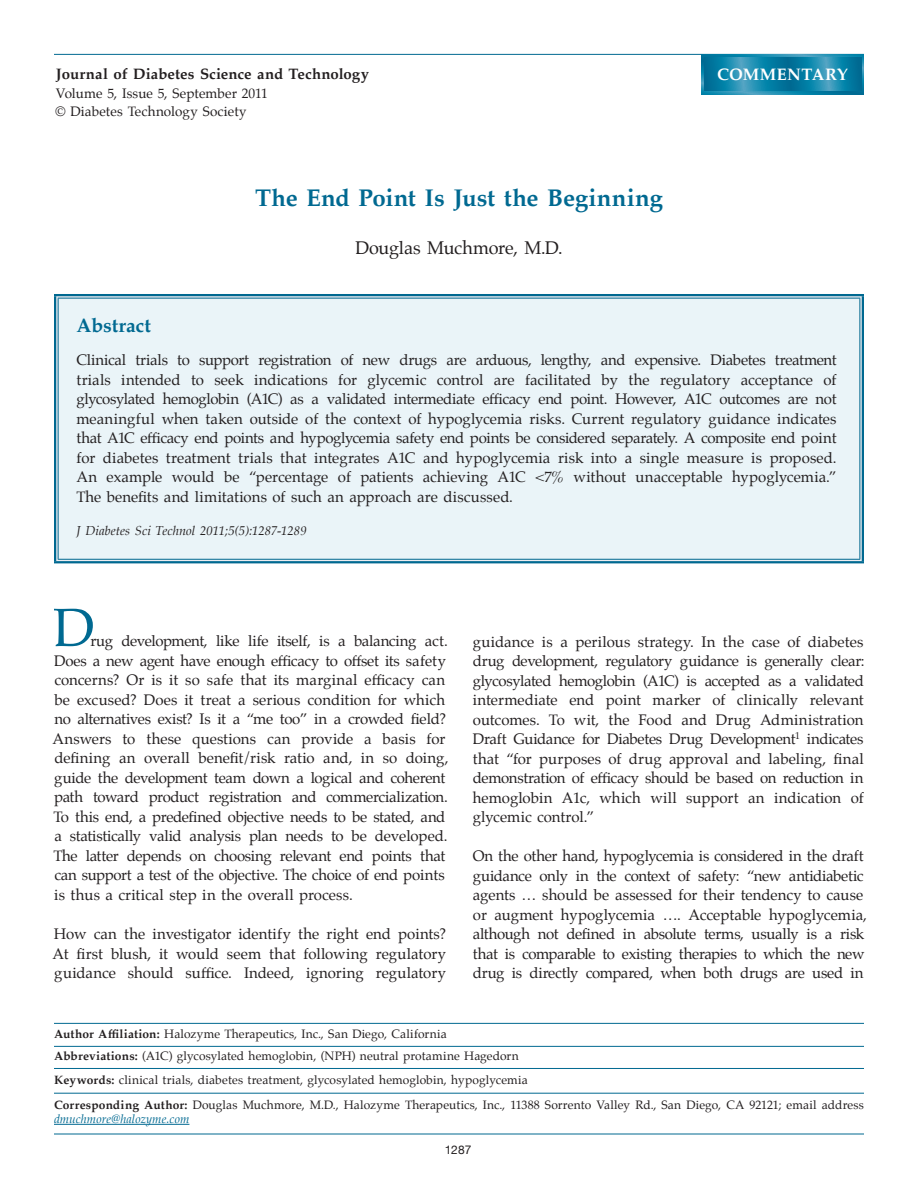
<style>
.page{position:relative;width:918px;height:1188px;background:#fff}
.page>*{position:absolute;margin:0;border:0;box-sizing:border-box;transform-origin:0 0}
.Body_Text{font:54px "Palatino";color:#006991}
.t1{font:700 24px "Palatino";letter-spacing:-.005em;color:#006991}
.Subheads{font:700 19.5px "Palatino";letter-spacing:-.005em;color:#006991}
.Authors-Names{font:18px "Palatino";letter-spacing:-.015em;color:#231f20}
.t2{font:700 16.5px "Palatino";letter-spacing:.015em;color:#fff}
.Abstract_Text{font:15px/19.5px "Palatino";letter-spacing:-.01em;color:#231f20;text-align:justify}
.Body_Text-2{font:15px/19.5px "Palatino";letter-spacing:-.015em;color:#231f20}
.t3{font:700 15px "Palatino";letter-spacing:.005em;color:#231f20}
.t4{font:13.5px/18px "Palatino";letter-spacing:.005em;color:#231f20}
.Subhead2{font:italic 12.75px "Palatino";letter-spacing:.005em;color:#231f20}
.t5{font:12px/14.4px "Palatino";letter-spacing:.01em;color:#231f20}
.t6{font:12px "Helvetica Neue";color:#231f20}
.s1{font-weight:700}
.s2{font-style:italic;color:#006991}
</style>
<div class="page">
<hr style="left:54px;top:1134px;width:810px;height:1px;background:#006991">
<hr style="left:54px;top:1124px;width:135px;height:1px;background:#006991">
<hr style="left:54px;top:1023px;width:810px;height:1px;background:#006991">
<hr style="left:54px;top:1046px;width:810px;height:1px;background:#006991">
<hr style="left:54px;top:1068px;width:810px;height:1px;background:#006991">
<hr style="left:54px;top:1093px;width:810px;height:1px;background:#006991">
<div style="left:56px;top:296px;width:806px;height:265px;background:#eaf4f8"></div>
<svg style="left:56px;top:296px;width:806px;height:2px;background:#a2c3d2"></svg>
<svg style="left:56px;top:298px;width:2px;height:261px"></svg>
<svg style="left:860px;top:298px;width:2px;height:261px"></svg>
<hr style="left:54px;top:559px;width:810px;height:4px;background:#ededf1">
<hr style="left:54px;top:294px;width:810px;height:2px;background:#006991">
<hr style="left:58px;top:298px;width:802px;height:1px;background:#006991">
<hr style="left:54px;top:296px;width:2px;height:265px;background:#006991">
<hr style="left:58px;top:298px;width:1px;height:261px;background:#006991">
<hr style="left:859px;top:298px;width:1px;height:261px;background:#006991">
<hr style="left:862px;top:296px;width:2px;height:265px;background:#006991">
<hr style="left:58px;top:559px;width:802px;height:1px;background:#006991">
<hr style="left:54px;top:561px;width:810px;height:2px;background:#006991">
<hr style="left:54px;top:54px;width:810px;height:1px;background:#006991">
<svg style="left:702px;top:54px;width:162px;height:40px"></svg>
<svg style="left:704px;top:57px;width:158px;height:34px;background:#1384a9"></svg>
<p class="t3" style="left:56px;top:61px;width:315px">Journal of Diabetes Science and Technology</p>
<p class="t4" style="left:55px;top:85px;width:214px">Volume 5, Issue 5, September 2011 © Diabetes Technology Society</p>
<p class="t1" style="left:255px;top:177px;width:409px">The End Point Is Just the Beginning</p>
<p class="Authors-Names" style="left:355px;top:233px;width:209px">Douglas Muchmore, M.D.</p>
<p class="t2" style="left:717px;top:61px;width:132px">COMMENTARY</p>
<p class="Subheads" style="left:76px;top:309px;width:76px">Abstract</p>
<p class="Abstract_Text" style="left:76px;top:350px;width:762px">Clinical trials to support registration of new drugs are arduous, lengthy, and expensive. Diabetes treatment trials intended to seek indications for glycemic control are facilitated by the regulatory acceptance of glycosylated hemoglobin (A1C) as a validated intermediate efficacy end point. However, A1C outcomes are not meaningful when taken outside of the context of hypoglycemia risks. Current regulatory guidance indicates that A1C efficacy end points and hypoglycemia safety end points be considered separately. A composite end point for diabetes treatment trials that integrates A1C and hypoglycemia risk into a single measure is proposed.<br>An example would be “percentage of patients achieving A1C &lt;7% without unacceptable hypoglycemia.” The benefits and limitations of such an approach are discussed.</p>
<p class="Subhead2" style="left:76px;top:520px;width:232px">J Diabetes Sci Technol 2011;5(5):1287-1289</p>
<p class="Body_Text" style="left:53px;top:583px;width:43px">D</p>
<p class="Body_Text-2" style="left:52px;top:631px;width:398px;text-indent:38px">rug development, like life itself, is a balancing act.<br>Does a new agent have enough efficacy to offset its safety concerns? Or is it so safe that its marginal efficacy can be excused? Does it treat a serious condition for which no alternatives exist? Is it a “me too” in a crowded field?<br>Answers to these questions can provide a basis for defining an overall benefit/risk ratio and, in so doing, guide the development team down a logical and coherent path toward product registration and commercialization.<br>To this end, a predefined objective needs to be stated, and a statistically valid analysis plan needs to be developed.<br>The latter depends on choosing relevant end points that can support a test of the objective. The choice of end points is thus a critical step in the overall process.</p>
<p class="Abstract_Text" style="left:52px;top:925px;width:395px">How can the investigator identify the right end points?<br>At first blush, it would seem that following regulatory guidance should suffice. Indeed, ignoring regulatory</p>
<p class="Abstract_Text" style="left:473px;top:632px;width:393px">guidance is a perilous strategy. In the case of diabetes drug development, regulatory guidance is generally clear: glycosylated hemoglobin (A1C) is accepted as a validated intermediate end point marker of clinically relevant outcomes. To wit, the Food and Drug Administration Draft Guidance for Diabetes Drug Development<sup>1</sup> indicates that “for purposes of drug approval and labeling, final demonstration of efficacy should be based on reduction in hemoglobin A1c, which will support an indication of glycemic control.”</p>
<p class="Abstract_Text" style="left:473px;top:846px;width:396px;text-align:left">On the other hand, hypoglycemia is considered in the draft guidance only in the context of safety: “new antidiabetic agents … should be assessed for their tendency to cause or augment hypoglycemia …. Acceptable hypoglycemia, although not defined in absolute terms, usually is a risk that is comparable to existing therapies to which the new drug is directly compared, when both drugs are used in</p>
<p class="t5" style="left:54px;top:1027px;width:394px"><span class="s1">Author Affiliation:</span> Halozyme Therapeutics, Inc., San Diego, California</p>
<p class="t5" style="left:54px;top:1049px;width:466px"><span class="s1">Abbreviations:</span> (A1C) glycosylated hemoglobin, (NPH) neutral protamine Hagedorn</p>
<p class="t5" style="left:54px;top:1072px;width:475px"><span class="s1">Keywords:</span> clinical trials, diabetes treatment, glycosylated hemoglobin, hypoglycemia</p>
<p class="t5" style="left:54px;top:1097px;width:811px"><span class="s1">Corresponding Author:</span> Douglas Muchmore, M.D., Halozyme Therapeutics, Inc., 11388 Sorrento Valley Rd., San Diego, CA 92121; email address <span class="s2">dmuchmore@halozyme.com</span></p>
<p class="t6" style="left:445px;top:1140px;width:28px">1287</p>
</div>
